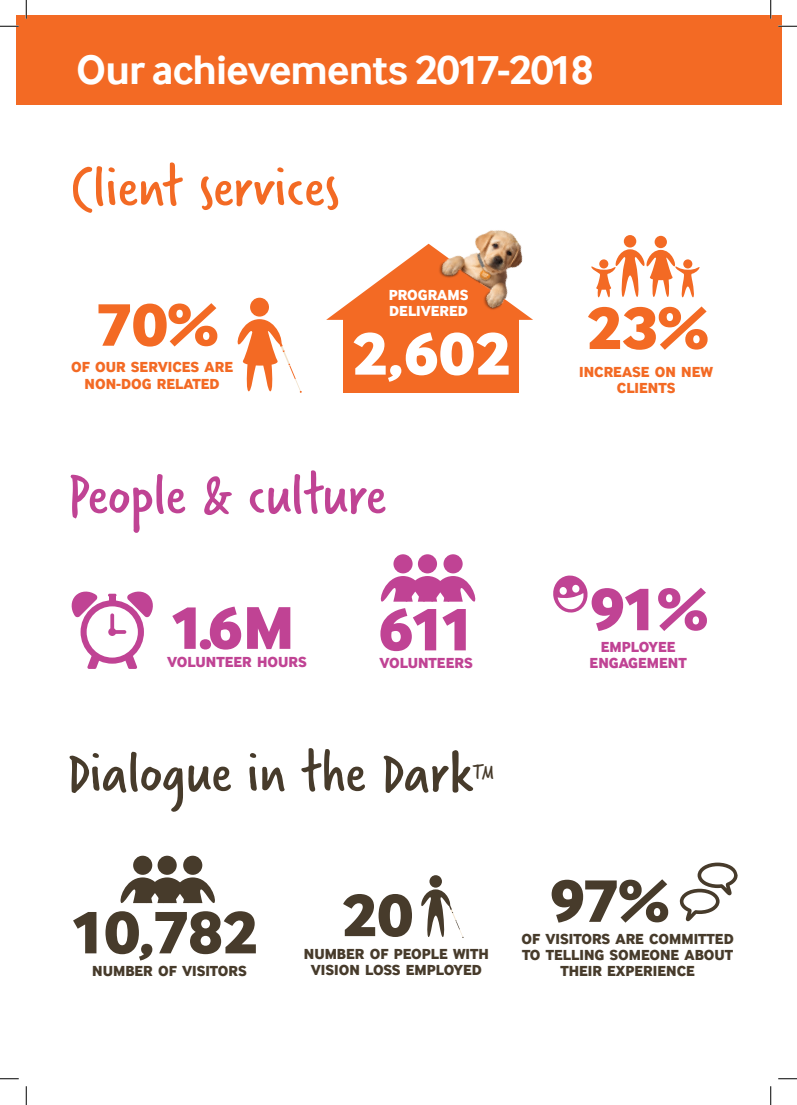
<style>
.page{position:relative;width:797px;height:1105px;background:#fff}
.page>*{position:absolute;margin:0;border:0;box-sizing:border-box;transform-origin:0 0}
.t1{font:62.5px "Verveine";color:#473b2b}
.t2{font:62.5px "Verveine";color:#f36a24}
.t3{font:62.5px "Verveine";color:#c04394}
.t4{font:800 62.5px "Inter Face";letter-spacing:-.02em;color:#473b2b}
.t5{font:800 62.5px "Inter Face";letter-spacing:-.065em;color:#c04394}
.t6{font:800 62.5px "Inter Face";color:#f36a24}
.t7{font:800 62.5px "Inter Face";color:#fff}
.t8{font:700 42.5px "Inter Face";letter-spacing:-.02em;color:#fff}
.t9{font:21.12px "Verveine";color:#473b2b}
.t10{font:800 15px/16.2px "Inter Face";color:#473b2b;text-align:center}
.t11{font:800 15px/16.2px "Inter Face";color:#f36a24;text-align:center}
.t12{font:800 15px/16.2px "Inter Face";color:#c04394;text-align:center}
.t13{font:800 15px/16.2px "Inter Face";color:#fff}
</style>
<div class="page">
<div style="left:393px;top:554px;width:19px;height:19px;background:#c04394;border-radius:50%"></div>
<div style="left:418px;top:554px;width:19px;height:19px;background:#c04394;border-radius:50%"></div>
<div style="left:443px;top:554px;width:19px;height:19px;background:#c04394;border-radius:50%"></div>
<svg style="left:380px;top:576px;width:96px;height:26px"></svg>
<div style="left:250px;top:298px;width:19px;height:19px;background:#f36a24;border-radius:50%"></div>
<svg style="left:237px;top:319px;width:65px;height:74px"></svg>
<div style="left:624px;top:235px;width:12px;height:13px;background:#f36a24;border-radius:50%"></div>
<div style="left:654px;top:236px;width:13px;height:12px;background:#f36a24;border-radius:50%"></div>
<svg style="left:591px;top:249px;width:109px;height:48px"></svg>
<div style="left:133px;top:856px;width:19px;height:19px;background:#473b2b;border-radius:50%"></div>
<div style="left:158px;top:856px;width:19px;height:19px;background:#473b2b;border-radius:50%"></div>
<div style="left:183px;top:856px;width:19px;height:19px;background:#473b2b;border-radius:50%"></div>
<svg style="left:120px;top:877px;width:95px;height:27px"></svg>
<svg style="left:553px;top:575px;width:35px;height:38px"></svg>
<svg style="left:71px;top:591px;width:82px;height:78px"></svg>
<div style="left:16px;top:16px;width:765px;height:89px;background:#f36a24"></div>
<div style="left:343px;top:312px;width:176px;height:81px;background:#f36a24"></div>
<svg style="left:326px;top:291px;width:38px;height:29px"></svg>
<img style="left:364px;top:230px;width:169px;height:90px">
<div style="left:429px;top:875px;width:13px;height:13px;background:#473b2b;border-radius:50%"></div>
<svg style="left:421px;top:889px;width:42px;height:49px"></svg>
<svg style="left:679px;top:862px;width:58px;height:59px"></svg>
<svg style="left:0;top:25px;width:19px;height:2px"></svg>
<svg style="left:778px;top:25px;width:19px;height:2px"></svg>
<svg style="left:0;top:1078px;width:19px;height:1px"></svg>
<svg style="left:778px;top:1078px;width:19px;height:1px"></svg>
<svg style="left:25px;top:0;width:2px;height:19px"></svg>
<svg style="left:25px;top:1086px;width:2px;height:19px"></svg>
<svg style="left:770px;top:0;width:1px;height:19px"></svg>
<svg style="left:770px;top:1086px;width:1px;height:19px"></svg>
<h2 class="t8" style="left:76px;top:45px;width:519px">Our achievements 2017-2018</h2>
<h1 class="t2" style="left:71px;top:144px;width:270px">Client services</h1>
<h1 class="t6" style="left:96px;top:287px;width:123px">70%</h1>
<p class="t11" style="left:71px;top:359px;width:163px">OF OUR SERVICES ARE<br>NON-DOG RELATED</p>
<p class="t13" style="left:389px;top:286px;width:81px">PROGRAMS<br>DELIVERED</p>
<h1 class="t7" style="left:352px;top:316px;width:160px">2,602</h1>
<h1 class="t3" style="left:68px;top:451px;width:320px">People &amp; culture</h1>
<h1 class="t5" style="left:169px;top:590px;width:127px">1.6M</h1>
<p class="t12" style="left:167px;top:654px;width:141px">VOLUNTEER HOURS</p>
<h1 class="t5" style="left:378px;top:592px;width:98px">611</h1>
<p class="t12" style="left:379px;top:655px;width:95px">VOLUNTEERS</p>
<h1 class="t6" style="left:586px;top:290px;width:123px">23%</h1>
<p class="t11" style="left:579px;top:363px;width:135px">INCREASE ON NEW<br>CLIENTS</p>
<h1 class="t5" style="left:589px;top:572px;width:120px">91%</h1>
<p class="t12" style="left:589px;top:638px;width:99px">EMPLOYEE<br>ENGAGEMENT</p>
<h1 class="t1" style="left:67px;top:729px;width:407px">Dialogue in the Dark</h1>
<h3 class="t9" style="left:473px;top:757px;width:22px">TM</h3>
<h1 class="t4" style="left:70px;top:895px;width:190px">10,782</h1>
<p class="t10" style="left:92px;top:963px;width:156px">NUMBER OF VISITORS</p>
<h1 class="t4" style="left:341px;top:877px;width:73px">20</h1>
<p class="t10" style="left:304px;top:946px;width:186px">NUMBER OF PEOPLE WITH<br>VISION LOSS EMPLOYED</p>
<h1 class="t4" style="left:549px;top:863px;width:121px">97%</h1>
<p class="t10" style="left:521px;top:930px;width:214px">OF VISITORS ARE COMMITTED<br>TO TELLING SOMEONE ABOUT<br>THEIR EXPERIENCE</p>
</div>
